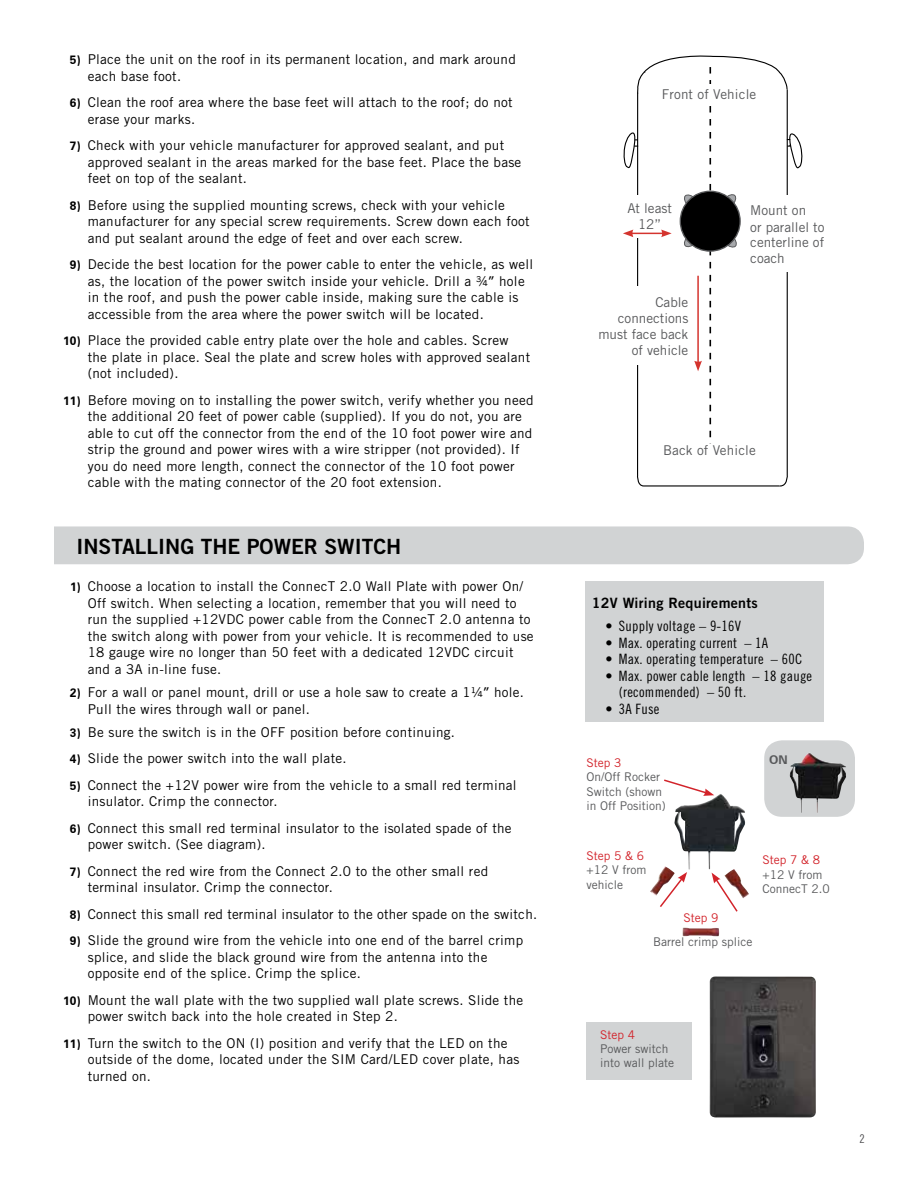
<style>
.page{position:relative;width:918px;height:1188px;background:#fff}
.page>*{position:absolute;margin:0;border:0;box-sizing:border-box;transform-origin:0 0}
.t1{font:21px "Trade Gothic Bold Two";color:#000}
.t2{font:14.25px/16.5px "Trade Gothic Cond Eighteen";letter-spacing:.02em;color:#000}
.t3{font:14.25px "Trade Gothic Bold Two";letter-spacing:.02em;color:#000}
.t4{font:13.5px/16.5px "Trade Gothic";letter-spacing:.02em;color:#000}
.t5{font:13.5px/16.2px "Trade Gothic";color:#58595b;text-align:right}
.t6{font:12px/14.4px "Trade Gothic";color:#58595b}
.t7{font:12px "Trade Gothic";color:#d2232a}
.t8{font:700 12px "Zurich BT";color:#58595b}
.t9{font:12px "Trade Gothic Cond Eighteen";color:#4d4d4f}
.s1{font-family:"Zurich BT";font-weight:700;font-size:12px}
.s2{font-family:"Zurich BT"}
</style>
<div class="page">
<div style="left:54px;top:526px;width:810px;height:38px;background:#d1d3d4"></div>
<div style="left:587px;top:1023px;width:105px;height:57px;background:#d1d3d4"></div>
<svg style="left:664px;top:779px;width:49px;height:15px"></svg>
<svg style="left:712px;top:873px;width:26px;height:39px"></svg>
<img style="left:683px;top:928px;width:36px;height:8px">
<svg style="left:660px;top:872px;width:27px;height:35px"></svg>
<img style="left:674px;top:794px;width:71px;height:75px">
<div style="left:764px;top:740px;width:91px;height:77px;background:#d1d3d4;border-radius:18px"></div>
<img style="left:790px;top:753px;width:56px;height:60px">
<img style="left:650px;top:866px;width:25px;height:30px">
<img style="left:724px;top:869px;width:25px;height:30px">
<div style="left:585px;top:581px;width:239px;height:141px;background:#d1d3d4"></div>
<svg style="left:623px;top:55px;width:180px;height:432px"></svg>
<div style="left:680px;top:191px;width:60px;height:60px;background:#000;border-radius:50%"></div>
<div style="left:680px;top:191px;width:61px;height:61px;border:1px solid #58595b;border-radius:50%"></div>
<img style="left:710px;top:976px;width:106px;height:142px">
<p class="t4" style="left:88px;top:51px;width:430px;text-indent:-18px"><span class="s1">5)</span> Place the unit on the roof in its permanent location, and mark around each base foot.</p>
<p class="t4" style="left:88px;top:94px;width:426px;text-indent:-18px"><span class="s1">6)</span> Clean the roof area where the base feet will attach to the roof; do not erase your marks.</p>
<p class="t4" style="left:88px;top:137px;width:435px;text-indent:-18px"><span class="s1">7)</span> Check with your vehicle manufacturer for approved sealant, and put approved sealant in the areas marked for the base feet. Place the base feet on top of the sealant.</p>
<p class="t4" style="left:88px;top:197px;width:444px;text-indent:-18px"><span class="s1">8)</span> Before using the supplied mounting screws, check with your vehicle manufacturer for any special screw requirements. Screw down each foot and put sealant around the edge of feet and over each screw.</p>
<p class="t4" style="left:88px;top:256px;width:447px;text-indent:-18px"><span class="s1">9)</span> Decide the best location for the power cable to enter the vehicle, as well as, the location of the power switch inside your vehicle. Drill a ¾<span class="s2">”</span> hole in the roof, and push the power cable inside, making sure the cable is accessible from the area where the power switch will be located.</p>
<p class="t4" style="left:88px;top:332px;width:444px;text-indent:-25px"><span class="s1">10)</span> Place the provided cable entry plate over the hole and cables. Screw the plate in place. Seal the plate and screw holes with approved sealant (not included).</p>
<p class="t4" style="left:88px;top:391px;width:447px;text-indent:-25px"><span class="s1">11)</span> Before moving on to installing the power switch, verify whether you need the additional 20 feet of power cable (supplied). If you do not, you are able to cut off the connector from the end of the 10 foot power wire and strip the ground and power wires with a wire stripper (not provided). If you do need more length, connect the connector of the 10 foot power cable with the mating connector of the 20 foot extension.</p>
<h1 class="t1" style="left:76px;top:533px;width:326px">INSTALLING THE POWER SWITCH</h1>
<p class="t4" style="left:88px;top:578px;width:447px;text-indent:-18px"><span class="s1">1)</span> Choose a location to install the ConnecT 2.0 Wall Plate with power On/ Off switch. When selecting a location, remember that you will need to run the supplied +12VDC power cable from the ConnecT 2.0 antenna to the switch along with power from your vehicle. It is recommended to use 18 gauge wire no longer than 50 feet with a dedicated 12VDC circuit and a 3A in-line fuse.</p>
<p class="t4" style="left:88px;top:684px;width:438px;text-indent:-18px"><span class="s1">2)</span> For a wall or panel mount, drill or use a hole saw to create a 1¼<span class="s2">”</span> hole.<br>Pull the wires through wall or panel.</p>
<p class="t4" style="left:70px;top:724px;width:387px"><span class="s1">3)</span> Be sure the switch is in the OFF position before continuing.</p>
<p class="t4" style="left:70px;top:750px;width:278px"><span class="s1">4)</span> Slide the power switch into the wall plate.</p>
<p class="t4" style="left:88px;top:777px;width:430px;text-indent:-18px"><span class="s1">5)</span> Connect the +12V power wire from the vehicle to a small red terminal insulator. Crimp the connector.</p>
<p class="t4" style="left:88px;top:820px;width:425px;text-indent:-18px"><span class="s1">6)</span> Connect this small red terminal insulator to the isolated spade of the power switch. (See diagram).</p>
<p class="t4" style="left:88px;top:862px;width:402px;text-indent:-18px"><span class="s1">7)</span> Connect the red wire from the Connect 2.0 to the other small red terminal insulator. Crimp the connector.</p>
<p class="t4" style="left:70px;top:905px;width:469px"><span class="s1">8)</span> Connect this small red terminal insulator to the other spade on the switch.</p>
<p class="t4" style="left:88px;top:932px;width:437px;text-indent:-18px"><span class="s1">9)</span> Slide the ground wire from the vehicle into one end of the barrel crimp splice, and slide the black ground wire from the antenna into the opposite end of the splice. Crimp the splice.</p>
<p class="t4" style="left:88px;top:991px;width:437px;text-indent:-25px"><span class="s1">10)</span> Mount the wall plate with the two supplied wall plate screws. Slide the power switch back into the hole created in Step 2.</p>
<p class="t4" style="left:88px;top:1034px;width:433px;text-indent:-25px"><span class="s1">11)</span> Turn the switch to the ON (I) position and verify that the LED on the outside of the dome, located under the SIM Card/LED cover plate, has turned on.</p>
<p class="t5" style="left:662px;top:86px;width:96px">Front of Vehicle</p>
<p class="t5" style="left:627px;top:200px;width:46px;text-align:center">At least<br>12”</p>
<p class="t5" style="left:750px;top:202px;width:76px;line-height:15.8px;text-align:left">Mount on<br>or parallel to centerline of coach</p>
<p class="t5" style="left:598px;top:294px;width:91px">Cable connections must face back of vehicle</p>
<p class="t5" style="left:663px;top:442px;width:94px">Back of Vehicle</p>
<p class="t3" style="left:592px;top:594px;width:167px">12V Wiring Requirements</p>
<p class="t2" style="left:605px;top:618px;width:137px">• Supply voltage – 9-16V</p>
<p class="t2" style="left:605px;top:634px;width:164px">• Max. operating current – 1A</p>
<p class="t2" style="left:605px;top:651px;width:198px">• Max. operating temperature – 60C</p>
<p class="t2" style="left:619px;top:667px;width:195px;text-indent:-13px">• Max. power cable length – 18 gauge (recommended) – 50 ft.</p>
<p class="t2" style="left:605px;top:700px;width:55px">• 3A Fuse</p>
<p class="t7" style="left:587px;top:755px;width:36px">Step 3</p>
<p class="t6" style="left:587px;top:770px;width:81px">On/Off Rocker<br>Switch (shown in Off Position)</p>
<p class="t7" style="left:587px;top:848px;width:59px">Step 5 &amp; 6</p>
<p class="t6" style="left:587px;top:863px;width:61px">+12 V from vehicle</p>
<p class="t7" style="left:683px;top:911px;width:36px">Step 9</p>
<p class="t6" style="left:653px;top:935px;width:101px">Barrel crimp splice</p>
<p class="t8" style="left:769px;top:752px;width:20px">ON</p>
<p class="t7" style="left:762px;top:853px;width:59px">Step 7 &amp; 8</p>
<p class="t6" style="left:762px;top:867px;width:69px">+12 V from<br>ConnecT 2.0</p>
<p class="t7" style="left:600px;top:1027px;width:36px">Step 4</p>
<p class="t6" style="left:600px;top:1041px;width:76px">Power switch into wall plate</p>
<p class="t9" style="left:860px;top:1132px;width:7px">2</p>
</div>
